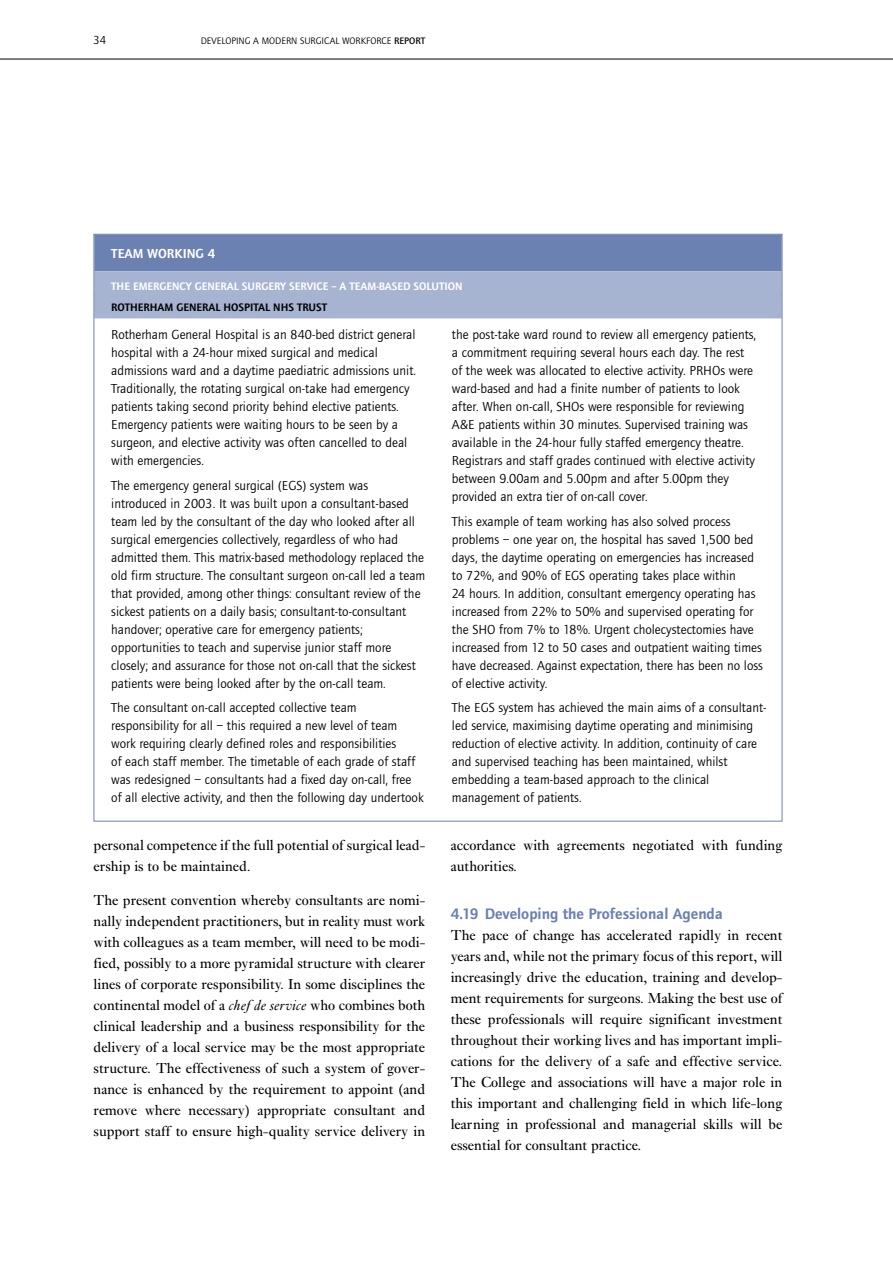
<style>
.page{position:relative;width:893px;height:1263px;background:#fff}
.page>*{position:absolute;margin:0;border:0;box-sizing:border-box;transform-origin:0 0}
.t1{font:600 15.75px "Foundry Journal";color:#6b81b2}
.t2{font:15px/21px "Ehrhardt";color:#000}
.t3{font:13.5px/18px "Foundry Journal";color:#000}
.t4{font:600 13.5px "Foundry Journal";color:#fff}
.t5{font:12px "Foundry Journal";color:#000}
.t6{font:600 11.25px "Foundry Journal";color:#fff}
.t7{font:600 11.25px "Foundry Journal";color:#000}
.t8{font:9.75px "Foundry Journal";color:#000}
.s1{font-weight:500}
.s2{font-style:italic}
</style>
<div class="page">
<hr style="left:0;top:59px;width:893px;height:1px;background:#000">
<div style="left:94px;top:235px;width:688px;height:36px;background:#6b81b2"></div>
<div style="left:94px;top:271px;width:688px;height:19px;background:#a6b4d1"></div>
<div style="left:94px;top:290px;width:688px;height:7px;background:#a6b4d1"></div>
<div style="left:94px;top:292px;width:688px;height:19px;background:#a6b4d1"></div>
<div style="left:94px;top:311px;width:688px;height:7px;background:#a6b4d1"></div>
<p class="t5" style="left:94px;top:32px;width:14px">34</p>
<p class="t8" style="left:201px;top:35px;width:226px">DEVELOPING A MODERN SURGICAL WORKFORCE <span class="s1">REPORT</span></p>
<p class="t4" style="left:111px;top:249px;width:105px">TEAM WORKING 4</p>
<p class="t6" style="left:111px;top:282px;width:353px">THE EMERGENCY GENERAL SURGERY SERVICE – A TEAM-BASED SOLUTION</p>
<p class="t7" style="left:111px;top:303px;width:217px">ROTHERHAM GENERAL HOSPITAL NHS TRUST</p>
<p class="t3" style="left:111px;top:326px;width:306px">Rotherham General Hospital is an 840-bed district general hospital with a 24-hour mixed surgical and medical admissions ward and a daytime paediatric admissions unit.<br>Traditionally, the rotating surgical on-take had emergency patients taking second priority behind elective patients.<br>Emergency patients were waiting hours to be seen by a surgeon, and elective activity was often cancelled to deal with emergencies.</p>
<p class="t3" style="left:111px;top:476px;width:316px">The emergency general surgical (EGS) system was introduced in 2003. It was built upon a consultant-based team led by the consultant of the day who looked after all surgical emergencies collectively, regardless of who had admitted them. This matrix-based methodology replaced the old firm structure. The consultant surgeon on-call led a team that provided, among other things: consultant review of the sickest patients on a daily basis; consultant-to-consultant handover; operative care for emergency patients; opportunities to teach and supervise junior staff more closely; and assurance for those not on-call that the sickest patients were being looked after by the on-call team.</p>
<p class="t3" style="left:111px;top:699px;width:314px">The consultant on-call accepted collective team responsibility for all – this required a new level of team work requiring clearly defined roles and responsibilities<br>of each staff member. The timetable of each grade of staff was redesigned – consultants had a fixed day on-call, free of all elective activity, and then the following day undertook</p>
<p class="t3" style="left:452px;top:326px;width:306px">the post-take ward round to review all emergency patients, a commitment requiring several hours each day. The rest of the week was allocated to elective activity. PRHOs were ward-based and had a finite number of patients to look after. When on-call, SHOs were responsible for reviewing A&amp;E patients within 30 minutes. Supervised training was available in the 24-hour fully staffed emergency theatre.<br>Registrars and staff grades continued with elective activity between 9.00am and 5.00pm and after 5.00pm they provided an extra tier of on-call cover.</p>
<p class="t3" style="left:452px;top:512px;width:313px">This example of team working has also solved process problems – one year on, the hospital has saved 1,500 bed days, the daytime operating on emergencies has increased to 72%, and 90% of EGS operating takes place within<br>24 hours. In addition, consultant emergency operating has increased from 22% to 50% and supervised operating for the SHO from 7% to 18%. Urgent cholecystectomies have increased from 12 to 50 cases and outpatient waiting times have decreased. Against expectation, there has been no loss of elective activity.</p>
<p class="t3" style="left:452px;top:699px;width:316px">The EGS system has achieved the main aims of a consultant&shy;led service, maximising daytime operating and minimising reduction of elective activity. In addition, continuity of care and supervised teaching has been maintained, whilst embedding a team-based approach to the clinical management of patients.</p>
<p class="t2" style="left:94px;top:836px;width:333px">personal competence if the full potential of surgical lead&shy;ership is to be maintained.</p>
<p class="t2" style="left:94px;top:891px;width:333px;text-align:justify">The present convention whereby consultants are nomi&shy;nally independent practitioners, but in reality must work with colleagues as a team member, will need to be modi&shy;fied, possibly to a more pyramidal structure with clearer lines of corporate responsibility. In some disciplines the continental model of a <span class="s2">chef de service</span> who combines both clinical leadership and a business responsibility for the delivery of a local service may be the most appropriate structure. The effectiveness of such a system of gover&shy;nance is enhanced by the requirement to appoint (and remove where necessary) appropriate consultant and support staff to ensure high-quality service delivery in</p>
<p class="t2" style="left:451px;top:836px;width:333px">accordance with agreements negotiated with funding authorities.</p>
<p class="t1" style="left:451px;top:908px;width:274px">4.19 Developing the Professional Agenda</p>
<p class="t2" style="left:451px;top:926px;width:333px;text-align:justify">The pace of change has accelerated rapidly in recent years and, while not the primary focus of this report, will increasingly drive the education, training and develop&shy;ment requirements for surgeons. Making the best use of these professionals will require significant investment throughout their working lives and has important impli&shy;cations for the delivery of a safe and effective service.<br>The College and associations will have a major role in this important and challenging field in which life-long learning in professional and managerial skills will be essential for consultant practice.</p>
</div>
